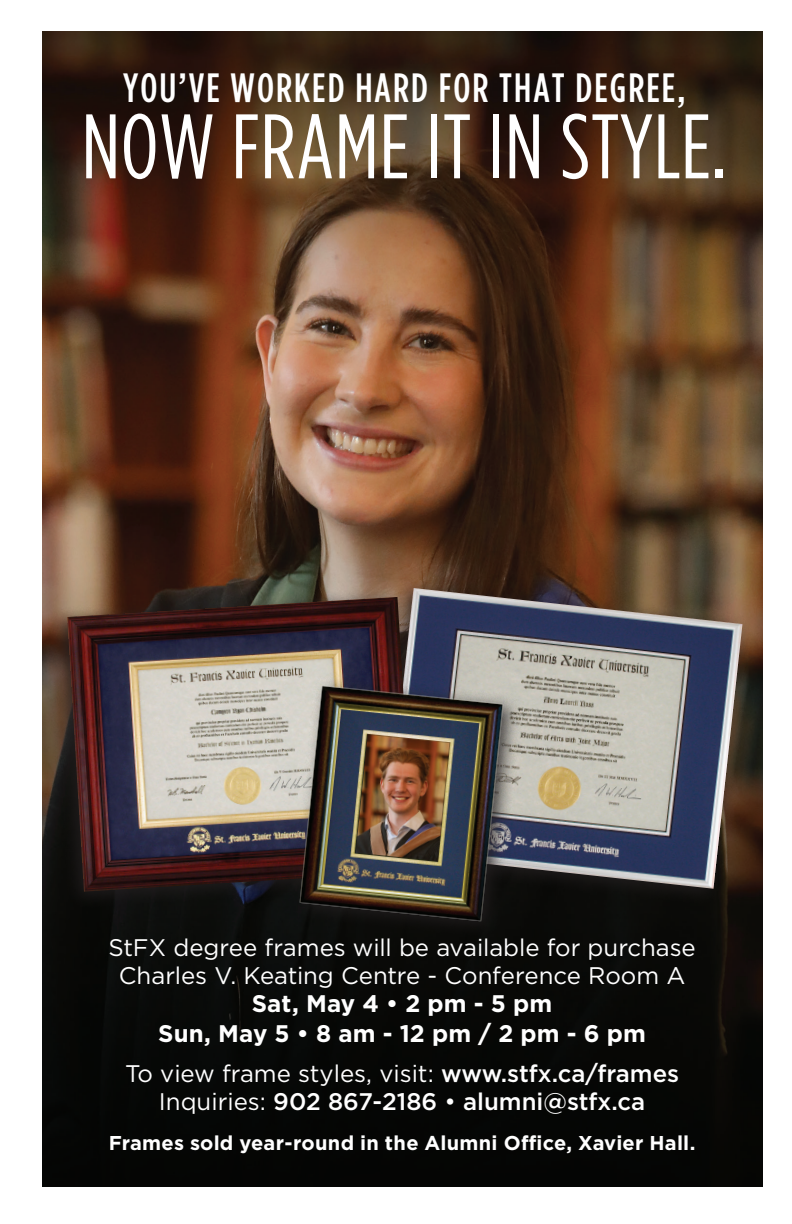
<style>
.page{position:relative;width:792px;height:1224px;background:#fff}
.page>*{position:absolute;margin:0;border:0;box-sizing:border-box;transform-origin:0 0}
.t1{font:91.4px "Gotham Condensed";letter-spacing:.01em;color:#fff}
.t2{font:500 41px "Gotham Condensed";letter-spacing:.05em;color:#fff}
.t3{font:24px/28px "Gotham";letter-spacing:-.005em;color:#fff;text-align:center}
.t4{font:500 24px/28px "Gotham";color:#fff;text-align:center}
.t5{font:700 24px/30px "Gotham";letter-spacing:.005em;color:#fff;text-align:center}
.t6{font:700 20px "Gotham";letter-spacing:.01em;color:#fff}
.s1{font-weight:400}
</style>
<div class="page">
<img style="left:43px;top:32px;width:720px;height:1155px">
<div style="left:365px;top:578px;width:388px;height:331px;background:#231f20;opacity:.8"></div>
<img style="left:424px;top:588px;width:318px;height:301px">
<div style="left:48px;top:587px;width:376px;height:324px;background:#231f20;opacity:.8"></div>
<img style="left:67px;top:597px;width:347px;height:295px">
<div style="left:291px;top:675px;width:232px;height:266px;background:#0a0b08"></div>
<img style="left:265px;top:670px;width:258px;height:263px">
<h2 class="t2" style="left:123px;top:64px;width:564px">YOU’VE WORKED HARD FOR THAT DEGREE,</h2>
<h1 class="t1" style="left:82px;top:94px;width:647px">NOW FRAME IT IN STYLE.</h1>
<p class="t3" style="left:108px;top:933px;width:589px">StFX degree frames will be available for purchase<br>Charles V. Keating Centre - Conference Room A</p>
<p class="t5" style="left:158px;top:988px;width:489px">Sat, May 4 • 2 pm - 5 pm<br>Sun, May 5 • 8 am - 12 pm / 2 pm - 6 pm</p>
<p class="t4" style="left:125px;top:1059px;width:556px"><span class="s1">To view frame styles, visit:</span> www.stfx.ca/frames<br><span class="s1">Inquiries:</span> 902 867-2186 <span class="s1">•</span> alumni@stfx.ca</p>
<p class="t6" style="left:109px;top:1129px;width:588px">Frames sold year-round in the Alumni Office, Xavier Hall.</p>
</div>
